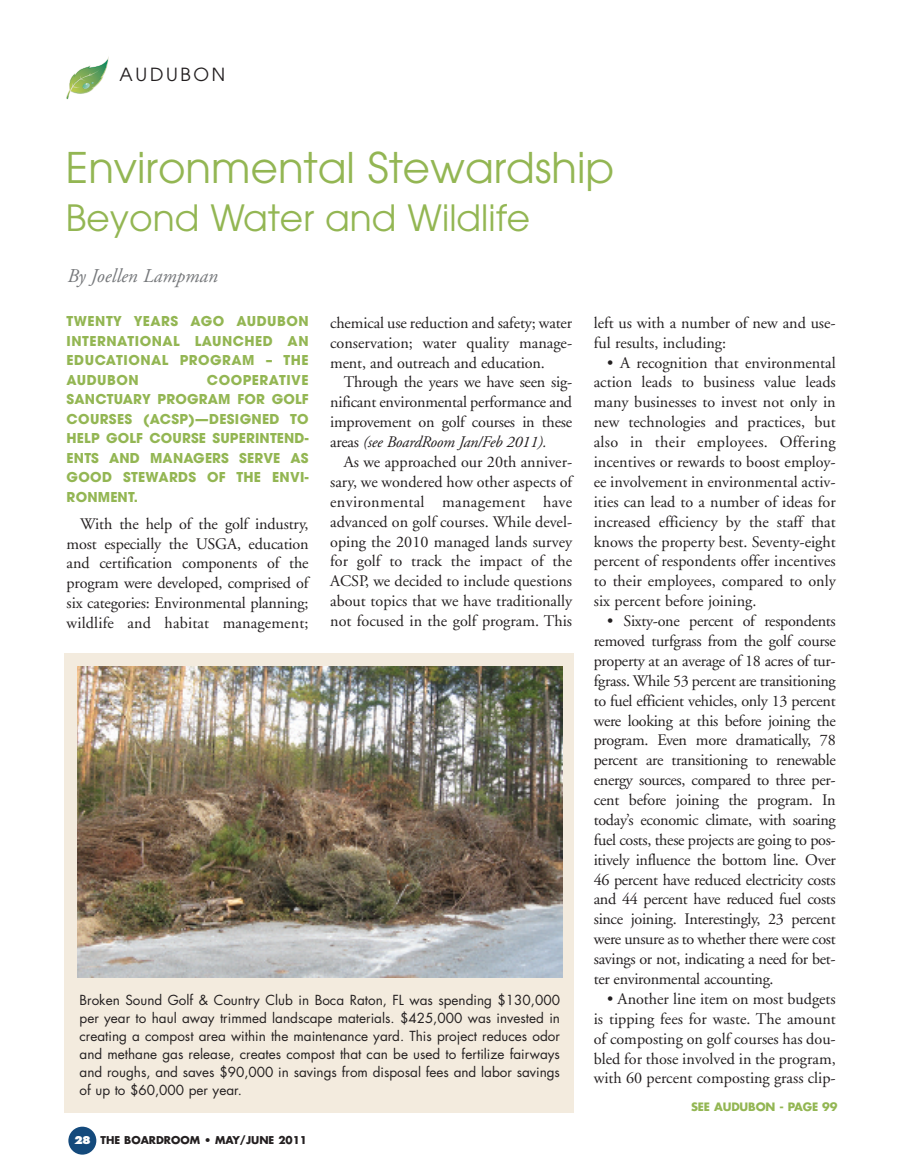
<style>
.page{position:relative;width:905px;height:1175px;background:#fff}
.page>*{position:absolute;margin:0;border:0;box-sizing:border-box;transform-origin:0 0}
.t1{font:42px "Avant Garde";color:#93b653}
.t2{font:36px "Avant Garde";color:#93b653}
.t3{font:italic 19.5px "Adobe Garamond";color:#76787b}
.t4{font:18px "Avant Garde";letter-spacing:.15em;color:#231f20}
.t5{font:16.2px/20px "Adobe Garamond";color:#231f20;text-align:justify}
.t6{font:13.5px/18px "Futura";color:#231f20;text-align:justify}
.t7{font:700 13.5px/19.5px "Avant Garde";letter-spacing:.025em;color:#93b653;text-align:justify}
.t8{font:700 11.25px "Futura";letter-spacing:-.015em;color:#93b653}
.t9{font:700 10.5px "Futura";color:#231f20}
.s1{font-style:italic}
.s2{font-weight:800;color:#fff}
</style>
<div class="page">
<div style="left:68px;top:1126px;width:28px;height:28px;background:#144a7c;border-radius:50%"></div>
<svg style="left:66px;top:56px;width:43px;height:43px"></svg>
<div style="left:64px;top:652px;width:510px;height:460px;background:#f3ebde"></div>
<img style="left:77px;top:666px;width:485px;height:311px">
<p class="t4" style="left:120px;top:67px;width:107px">AUDUBON</p>
<h1 class="t1" style="left:66px;top:152px;width:549px">Environmental Stewardship</h1>
<h2 class="t2" style="left:66px;top:204px;width:466px">Beyond Water and Wildlife</h2>
<p class="t3" style="left:67px;top:268px;width:152px">By Joellen Lampman</p>
<p class="t7" style="left:67px;top:313px;width:243px">TWENTY YEARS AGO AUDUBON INTERNATIONAL LAUNCHED AN EDUCATIONAL PROGRAM – THE AUDUBON</p>
<p class="t7" style="left:67px;top:372px;width:243px;text-indent:140px">COOPERATIVE SANCTUARY PROGRAM FOR GOLF COURSES (ACSP)—DESIGNED TO HELP GOLF COURSE SUPERINTEND-ENTS AND MANAGERS SERVE AS GOOD STEWARDS OF THE ENVI-RONMENT.</p>
<p class="t5" style="left:67px;top:515px;width:243px;text-indent:13px">With the help of the golf industry, most especially the USGA, education and certification components of the program were developed, comprised of six categories: Environmental planning; wildlife and habitat management;</p>
<p class="t5" style="left:330px;top:314px;width:243px">chemical use reduction and safety; water conservation; water quality manage&shy;ment, and outreach and education.</p>
<p class="t5" style="left:330px;top:374px;width:243px;text-indent:13px">Through the years we have seen sig&shy;nificant environmental performance and improvement on golf courses in these areas <span class="s1">(see BoardRoom Jan/Feb 2011).</span></p>
<p class="t5" style="left:330px;top:453px;width:243px;text-indent:14px">As we approached our 20th anniver&shy;sary, we wondered how other aspects of environmental management have advanced on golf courses. While devel&shy;oping the 2010 managed lands survey for golf to track the impact of the ACSP, we decided to include questions about topics that we have traditionally not focused in the golf program. This</p>
<p class="t6" style="left:80px;top:992px;width:482px">Broken Sound Golf &amp; Country Club in Boca Raton, FL was spending $130,000 per year to haul away trimmed landscape materials. $425,000 was invested in creating a compost area within the maintenance yard. This project reduces odor and methane gas release, creates compost that can be used to fertilize fairways and roughs, and saves $90,000 in savings from disposal fees and labor savings of up to $60,000 per year.</p>
<p class="t9" style="left:74px;top:1135px;width:234px"><span class="s2">28</span> THE BOARDROOM • MAY/JUNE 2011</p>
<p class="t5" style="left:593px;top:314px;width:243px">left us with a number of new and use&shy;ful results, including:</p>
<p class="t5" style="left:593px;top:354px;width:243px;text-indent:14px">• A recognition that environmental action leads to business value leads many businesses to invest not only in new technologies and practices, but also in their employees. Offering incentives or rewards to boost employ&shy;ee involvement in environmental activ&shy;ities can lead to a number of ideas for increased efficiency by the staff that knows the property best. Seventy-eight percent of respondents offer incentives to their employees, compared to only six percent before joining.</p>
<p class="t5" style="left:593px;top:612px;width:243px;text-indent:14px">• Sixty-one percent of respondents removed turfgrass from the golf course property at an average of 18 acres of tur&shy;fgrass. While 53 percent are transitioning to fuel efficient vehicles, only 13 percent were looking at this before joining the program. Even more dramatically, 78 percent are transitioning to renewable energy sources, compared to three per&shy;cent before joining the program. In today’s economic climate, with soaring fuel costs, these projects are going to pos&shy;itively influence the bottom line. Over 46 percent have reduced electricity costs and 44 percent have reduced fuel costs since joining. Interestingly, 23 percent were unsure as to whether there were cost savings or not, indicating a need for bet&shy;ter environmental accounting.</p>
<p class="t5" style="left:593px;top:990px;width:243px;text-indent:14px">• Another line item on most budgets is tipping fees for waste. The amount of composting on golf courses has dou&shy;bled for those involved in the program, with 60 percent composting grass clip-</p>
<p class="t8" style="left:691px;top:1101px;width:148px">SEE AUDUBON - PAGE 99</p>
</div>
